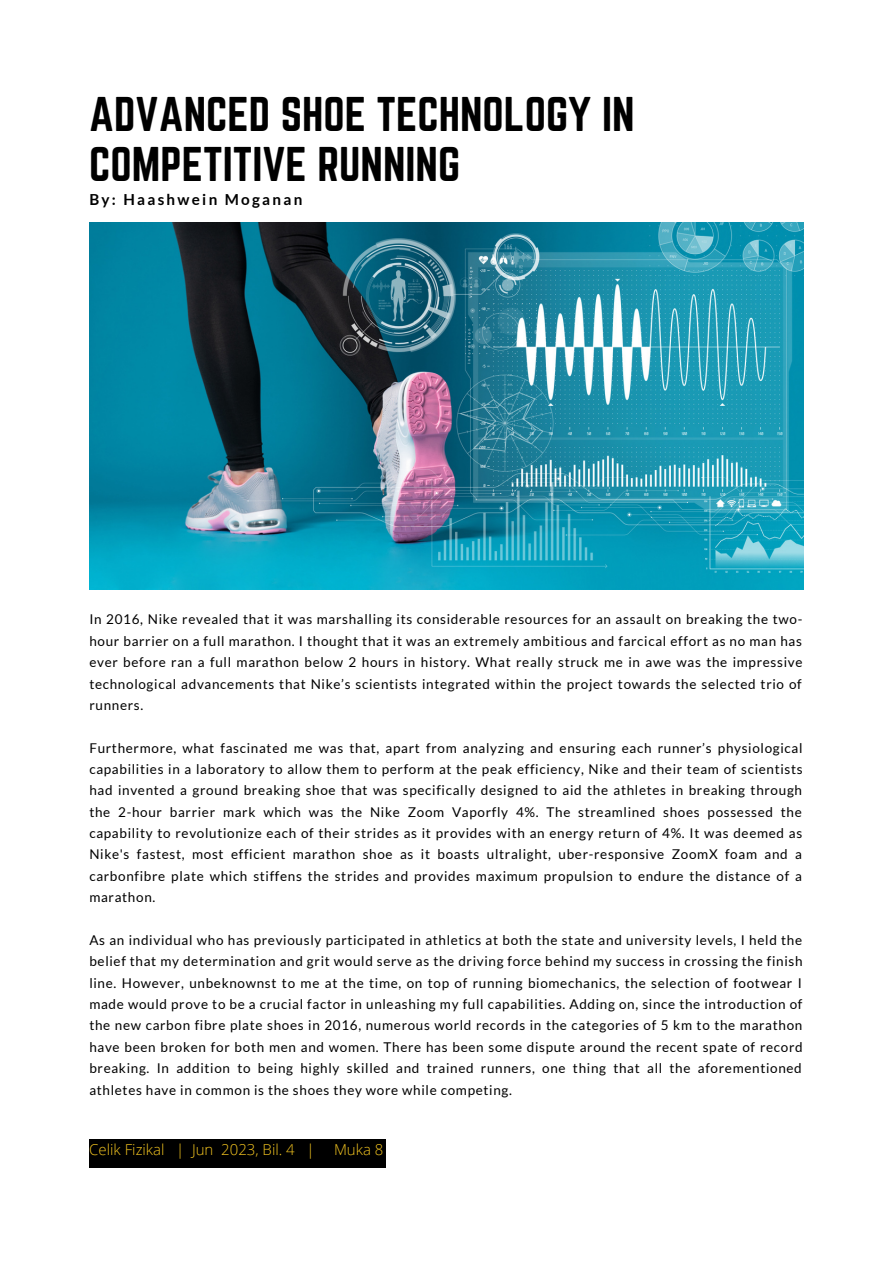
<style>
.page{position:relative;width:893px;height:1264px;background:#fff}
.page>*{position:absolute;margin:0;border:0;box-sizing:border-box;transform-origin:0 0}
.t1{font:42.6px/50.6px "Norwester";color:#000}
.t2{font:700 15.15px "Lato";letter-spacing:.15em;color:#000}
.t3{font:300 15px "Open Sans";color:#f4c520}
.t4{font:13.5px/21.3px "Lato";letter-spacing:.05em;color:#000;text-align:justify}
</style>
<div class="page">
<img style="left:89px;top:222px;width:714px;height:367px">
<div style="left:89px;top:1139px;width:296px;height:28px;background:#000"></div>
<p class="t1" style="left:89px;top:88px;width:547px">ADVANCED SHOE TECHNOLOGY IN<br>COMPETITIVE RUNNING</p>
<p class="t2" style="left:89px;top:190px;width:214px">By: Haashwein Moganan</p>
<p class="t4" style="left:89px;top:608px;width:714px">In 2016, Nike revealed that it was marshalling its considerable resources for an assault on breaking the two&shy;hour barrier on a full marathon. I thought that it was an extremely ambitious and farcical effort as no man has ever before ran a full marathon below 2 hours in history. What really struck me in awe was the impressive technological advancements that Nike’s scientists integrated within the project towards the selected trio of runners.</p>
<p class="t4" style="left:89px;top:736px;width:714px">Furthermore, what fascinated me was that, apart from analyzing and ensuring each runner’s physiological capabilities in a laboratory to allow them to perform at the peak efficiency, Nike and their team of scientists had invented a ground breaking shoe that was specifically designed to aid the athletes in breaking through the 2-hour barrier mark which was the Nike Zoom Vaporfly 4%. The streamlined shoes possessed the capability to revolutionize each of their strides as it provides with an energy return of 4%. It was deemed as Nike's fastest, most efficient marathon shoe as it boasts ultralight, uber-responsive ZoomX foam and a carbonfibre plate which stiffens the strides and provides maximum propulsion to endure the distance of a marathon.</p>
<p class="t4" style="left:89px;top:929px;width:714px">As an individual who has previously participated in athletics at both the state and university levels, I held the belief that my determination and grit would serve as the driving force behind my success in crossing the finish line. However, unbeknownst to me at the time, on top of running biomechanics, the selection of footwear I made would prove to be a crucial factor in unleashing my full capabilities. Adding on, since the introduction of the new carbon fibre plate shoes in 2016, numerous world records in the categories of 5 km to the marathon have been broken for both men and women. There has been some dispute around the recent spate of record breaking. In addition to being highly skilled and trained runners, one thing that all the aforementioned athletes have in common is the shoes they wore while competing.</p>
<p class="t3" style="left:89px;top:1138px;width:227px">Celik Fizikal | Jun 2023, Bil. 4 |</p>
<p class="t3" style="left:334px;top:1138px;width:51px">Muka 8</p>
</div>
